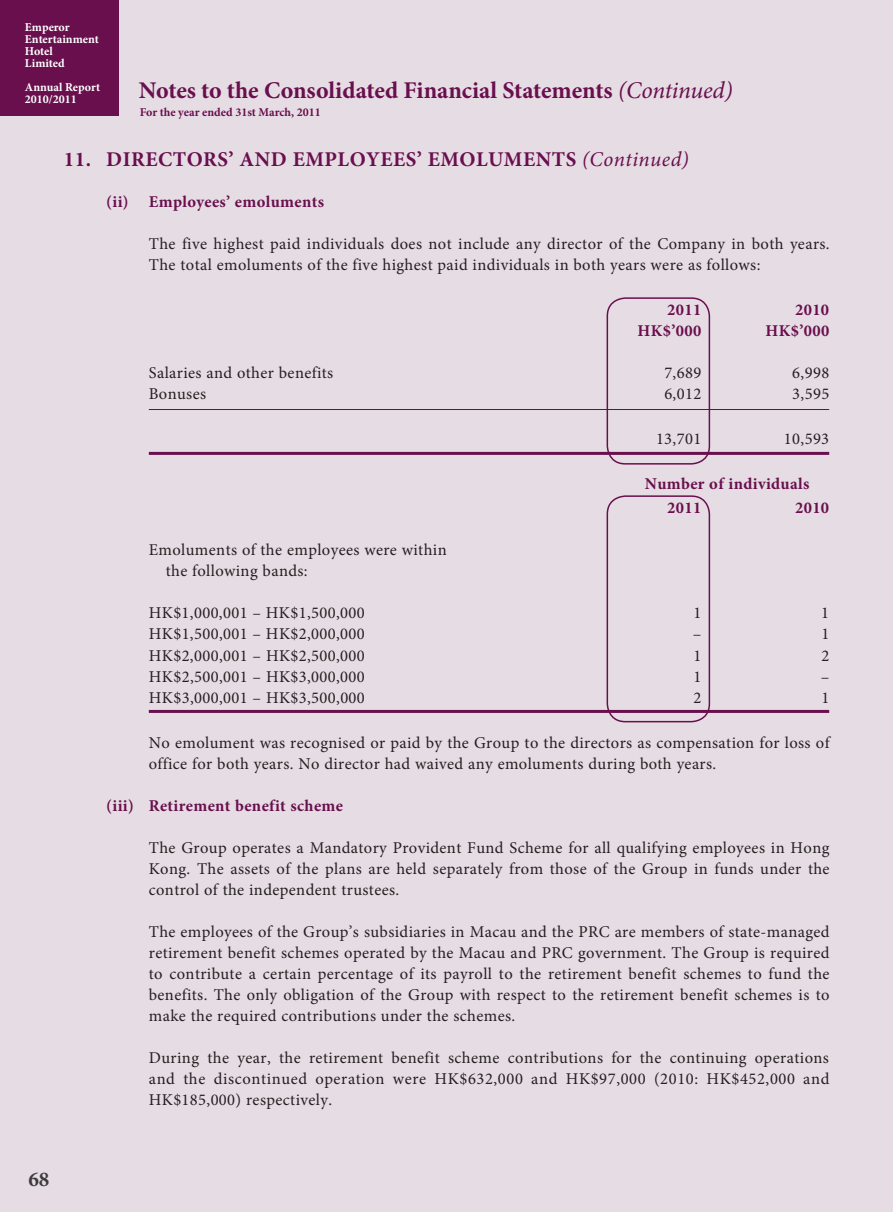
<style>
.page{position:relative;width:893px;height:1212px;background:#e6dce3}
.page>*{position:absolute;margin:0;border:0;box-sizing:border-box;transform-origin:0 0}
.t1{font:700 24px "Minion Pro";color:#690f4e}
.t2{font:700 21px "Minion Pro";letter-spacing:.02em;color:#690f4e}
.t3{font:700 21px "Minion Pro";color:#3c3c3d}
.t4{font:16.5px/21px "Minion Pro";letter-spacing:.025em;color:#231f20}
.t5{font:700 16.5px/24px "Minion Pro";letter-spacing:.02em;color:#690f4e}
.t6{font:700 12px/12px "Minion Pro";color:#fff}
.t7{font:700 12px "Minion Pro";color:#690f4e}
.s1{font-weight:400;font-style:italic}
</style>
<div class="page">
<div style="left:0;top:0;width:118px;height:115px;background:#690f4e"></div>
<div style="left:607px;top:297px;width:103px;height:168px;border:2px solid #690f4e;border-radius:18px"></div>
<hr style="left:149px;top:409px;width:680px;height:1px;background:#690f4e">
<hr style="left:149px;top:452px;width:680px;height:3px;background:#690f4e">
<div style="left:607px;top:495px;width:103px;height:227px;border:2px solid #690f4e;border-radius:18px"></div>
<hr style="left:149px;top:710px;width:680px;height:3px;background:#690f4e">
<p class="t6" style="left:25px;top:21px;width:75px">Emperor<br>Entertainment<br>Hotel<br>Limited</p>
<p class="t6" style="left:25px;top:81px;width:77px">Annual Report<br>2010/2011</p>
<h1 class="t1" style="left:139px;top:74px;width:595px">Notes to the Consolidated Financial Statements <span class="s1">(Continued)</span></h1>
<p class="t7" style="left:140px;top:104px;width:183px">For the year ended 31st March, 2011</p>
<p class="t2" style="left:64px;top:145px;width:627px">11. DIRECTORS’ AND EMPLOYEES’ EMOLUMENTS <span class="s1">(Continued)</span></p>
<p class="t5" style="left:106px;top:190px;width:219px">(ii) Employees’ emoluments</p>
<p class="t4" style="left:149px;top:234px;width:682px">The five highest paid individuals does not include any director of the Company in both years.<br>The total emoluments of the five highest paid individuals in both years were as follows:</p>
<p class="t5" style="left:667px;top:298px;width:36px">2011</p>
<p class="t5" style="left:795px;top:298px;width:36px">2010</p>
<p class="t5" style="left:638px;top:319px;width:65px">HK$’000</p>
<p class="t5" style="left:765px;top:319px;width:65px">HK$’000</p>
<p class="t4" style="left:149px;top:363px;width:186px">Salaries and other benefits</p>
<p class="t4" style="left:664px;top:363px;width:38px">7,689</p>
<p class="t4" style="left:792px;top:363px;width:38px">6,998</p>
<p class="t4" style="left:149px;top:384px;width:59px">Bonuses</p>
<p class="t4" style="left:664px;top:384px;width:38px">6,012</p>
<p class="t4" style="left:792px;top:384px;width:38px">3,595</p>
<p class="t4" style="left:656px;top:429px;width:47px">13,701</p>
<p class="t4" style="left:784px;top:429px;width:47px">10,593</p>
<p class="t5" style="left:667px;top:472px;width:144px;text-indent:-22px">Number of individuals<br>2011</p>
<p class="t5" style="left:795px;top:496px;width:36px">2010</p>
<p class="t3" style="left:28px;top:1164px;width:22px">68</p>
<p class="t4" style="left:166px;top:540px;width:282px;text-indent:-17px">Emoluments of the employees were within the following bands:</p>
<p class="t4" style="left:149px;top:603px;width:217px">HK$1,000,001 – HK$1,500,000</p>
<p class="t4" style="left:693px;top:603px;width:9px">1</p>
<p class="t4" style="left:821px;top:603px;width:9px">1</p>
<p class="t4" style="left:149px;top:624px;width:217px">HK$1,500,001 – HK$2,000,000</p>
<p class="t4" style="left:693px;top:624px;width:10px">–</p>
<p class="t4" style="left:821px;top:624px;width:9px">1</p>
<p class="t4" style="left:149px;top:645px;width:217px">HK$2,000,001 – HK$2,500,000</p>
<p class="t4" style="left:693px;top:645px;width:9px">1</p>
<p class="t4" style="left:821px;top:645px;width:9px">2</p>
<p class="t4" style="left:149px;top:666px;width:217px">HK$2,500,001 – HK$3,000,000</p>
<p class="t4" style="left:693px;top:666px;width:9px">1</p>
<p class="t4" style="left:821px;top:666px;width:10px">–</p>
<p class="t4" style="left:149px;top:687px;width:217px">HK$3,000,001 – HK$3,500,000</p>
<p class="t4" style="left:693px;top:687px;width:9px">2</p>
<p class="t4" style="left:821px;top:687px;width:9px">1</p>
<p class="t4" style="left:149px;top:732px;width:682px">No emolument was recognised or paid by the Group to the directors as compensation for loss of office for both years. No director had waived any emoluments during both years.</p>
<p class="t5" style="left:106px;top:793px;width:238px">(iii) Retirement benefit scheme</p>
<p class="t4" style="left:149px;top:837px;width:682px;text-align:justify">The Group operates a Mandatory Provident Fund Scheme for all qualifying employees in Hong Kong. The assets of the plans are held separately from those of the Group in funds under the control of the independent trustees.</p>
<p class="t4" style="left:149px;top:921px;width:682px;text-align:justify">The employees of the Group’s subsidiaries in Macau and the PRC are members of state-managed retirement benefit schemes operated by the Macau and PRC government. The Group is required to contribute a certain percentage of its payroll to the retirement benefit schemes to fund the benefits. The only obligation of the Group with respect to the retirement benefit schemes is to make the required contributions under the schemes.</p>
<p class="t4" style="left:149px;top:1047px;width:682px;text-align:justify">During the year, the retirement benefit scheme contributions for the continuing operations and the discontinued operation were HK$632,000 and HK$97,000 (2010: HK$452,000 and HK$185,000) respectively.</p>
</div>
